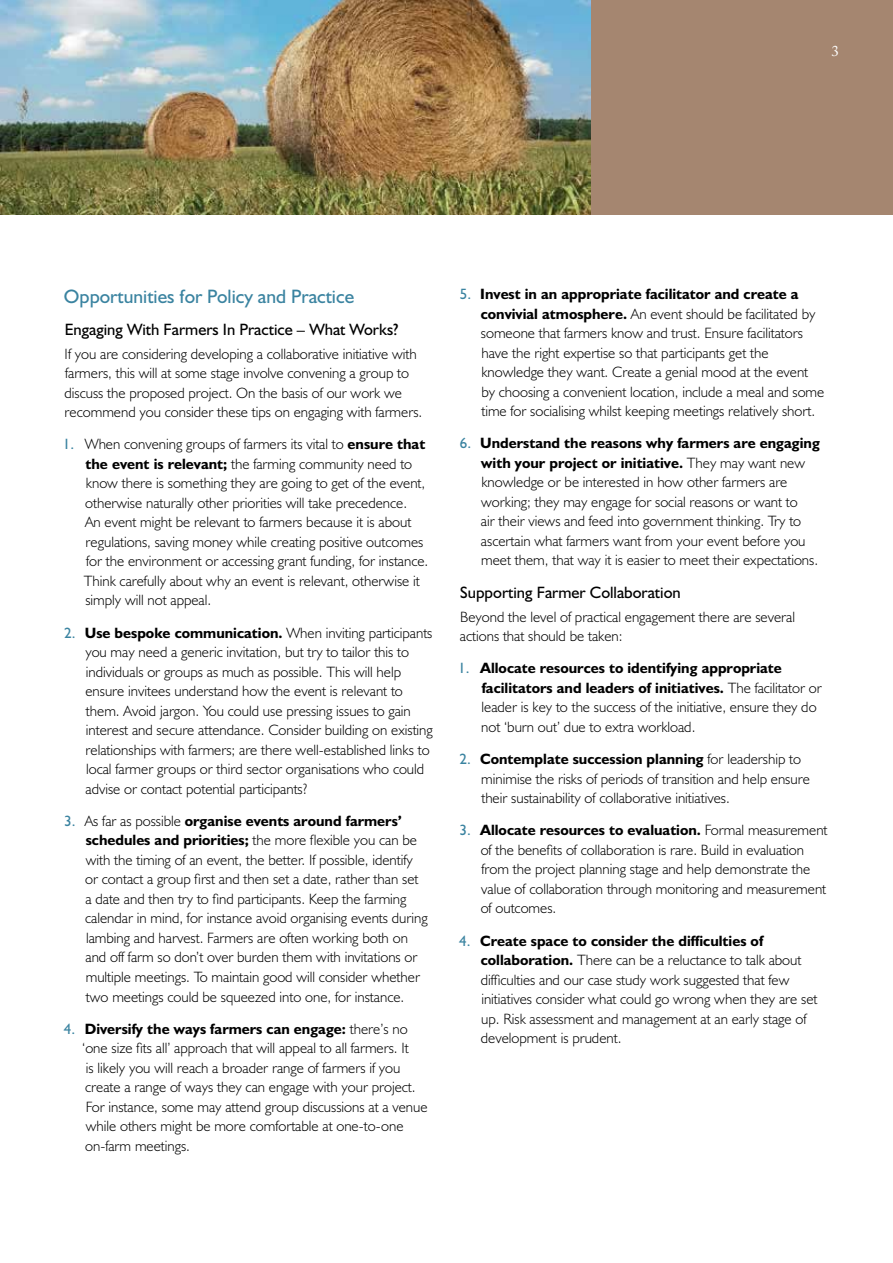
<style>
.page{position:relative;width:893px;height:1263px;background:#fff}
.page>*{position:absolute;margin:0;border:0;box-sizing:border-box;transform-origin:0 0}
.t1{font:19.5px "Humanist 521 BT";color:#3a83a0}
.t2{font:16.5px "Humanist 521 BT";color:#000}
.t3{font:300 15px/19.5px "Humanist 521 BT";color:#000}
.t4{font:15px "Adobe Caslon Pro";color:#fff}
.s1{font-weight:400;color:#3a83a0}
.s2{font-weight:700}
</style>
<div class="page">
<div style="left:590px;top:0;width:303px;height:214px;background:#a58670"></div>
<img style="left:0;top:0;width:590px;height:214px">
<p class="t4" style="left:831px;top:42px;width:9px">3</p>
<h1 class="t1" style="left:64px;top:284px;width:292px">Opportunities for Policy and Practice</h1>
<p class="t2" style="left:65px;top:319px;width:335px">Engaging With Farmers In Practice – What Works?</p>
<p class="t3" style="left:64px;top:343px;width:359px">If you are considering developing a collaborative initiative with farmers, this will at some stage involve convening a group to discuss the proposed project. On the basis of our work we recommend you consider these tips on engaging with farmers.</p>
<p class="t3" style="left:84px;top:434px;width:346px;text-indent:-21px"><span class="s1">1.</span> When convening groups of farmers its vital to <span class="s2">ensure that the event is relevant;</span> the farming community need to know there is something they are going to get of the event, otherwise naturally other priorities will take precedence.<br>An event might be relevant to farmers because it is about regulations, saving money while creating positive outcomes for the environment or accessing grant funding, for instance.<br>Think carefully about why an event is relevant, otherwise it simply will not appeal.</p>
<p class="t3" style="left:85px;top:622px;width:349px;text-indent:-21px"><span class="s1">2.</span> <span class="s2">Use bespoke communication.</span> When inviting participants you may need a generic invitation, but try to tailor this to individuals or groups as much as possible. This will help ensure invitees understand how the event is relevant to them. Avoid jargon. You could use pressing issues to gain interest and secure attendance. Consider building on existing relationships with farmers; are there well-established links to local farmer groups or third sector organisations who could advise or contact potential participants?</p>
<p class="t3" style="left:85px;top:811px;width:344px;text-indent:-21px"><span class="s1">3.</span> As far as possible <span class="s2">organise events around farmers’ schedules and priorities;</span> the more flexible you can be with the timing of an event, the better. If possible, identify or contact a group first and then set a date, rather than set a date and then try to find participants. Keep the farming calendar in mind, for instance avoid organising events during lambing and harvest. Farmers are often working both on and off farm so don’t over burden them with invitations or multiple meetings. To maintain good will consider whether two meetings could be squeezed into one, for instance.</p>
<p class="t3" style="left:82px;top:1018px;width:347px;text-indent:-18px"><span class="s1">4.</span> <span class="s2">Diversify the ways farmers can engage:</span> there’s no ‘one size fits all’ approach that will appeal to all farmers. It<br>is likely you will reach a broader range of farmers if you create a range of ways they can engage with your project.<br>For instance, some may attend group discussions at a venue while others might be more comfortable at one-to-one on-farm meetings.</p>
<p class="t3" style="left:481px;top:284px;width:345px;text-indent:-21px"><span class="s1">5.</span> <span class="s2">Invest in an appropriate facilitator and create a convivial atmosphere.</span> An event should be facilitated by someone that farmers know and trust. Ensure facilitators have the right expertise so that participants get the knowledge they want. Create a genial mood at the event by choosing a convenient location, include a meal and some time for socialising whilst keeping meetings relatively short.</p>
<p class="t3" style="left:481px;top:433px;width:340px;text-indent:-21px"><span class="s1">6.</span> <span class="s2">Understand the reasons why farmers are engaging with your project or initiative.</span> They may want new knowledge or be interested in how other farmers are working; they may engage for social reasons or want to<br>air their views and feed into government thinking. Try to ascertain what farmers want from your event before you meet them, that way it is easier to meet their expectations.</p>
<p class="t2" style="left:460px;top:582px;width:222px">Supporting Farmer Collaboration</p>
<p class="t3" style="left:460px;top:606px;width:337px">Beyond the level of practical engagement there are several actions that should be taken:</p>
<p class="t3" style="left:481px;top:658px;width:342px;text-indent:-23px"><span class="s1">1.</span> <span class="s2">Allocate resources to identifying appropriate facilitators and leaders of initiatives.</span> The facilitator or leader is key to the success of the initiative, ensure they do not ‘burn out’ due to extra workload.</p>
<p class="t3" style="left:481px;top:749px;width:330px;text-indent:-22px"><span class="s1">2.</span> <span class="s2">Contemplate succession planning</span> for leadership to minimise the risks of periods of transition and help ensure their sustainability of collaborative initiatives.</p>
<p class="t3" style="left:481px;top:820px;width:349px;text-indent:-21px"><span class="s1">3.</span> <span class="s2">Allocate resources to evaluation.</span> Formal measurement of the benefits of collaboration is rare. Build in evaluation from the project planning stage and help demonstrate the value of collaboration through monitoring and measurement of outcomes.</p>
<p class="t3" style="left:481px;top:930px;width:338px;text-indent:-21px"><span class="s1">4.</span> <span class="s2">Create space to consider the difficulties of collaboration.</span> There can be a reluctance to talk about difficulties and our case study work suggested that few initiatives consider what could go wrong when they are set up. Risk assessment and management at an early stage of development is prudent.</p>
</div>
